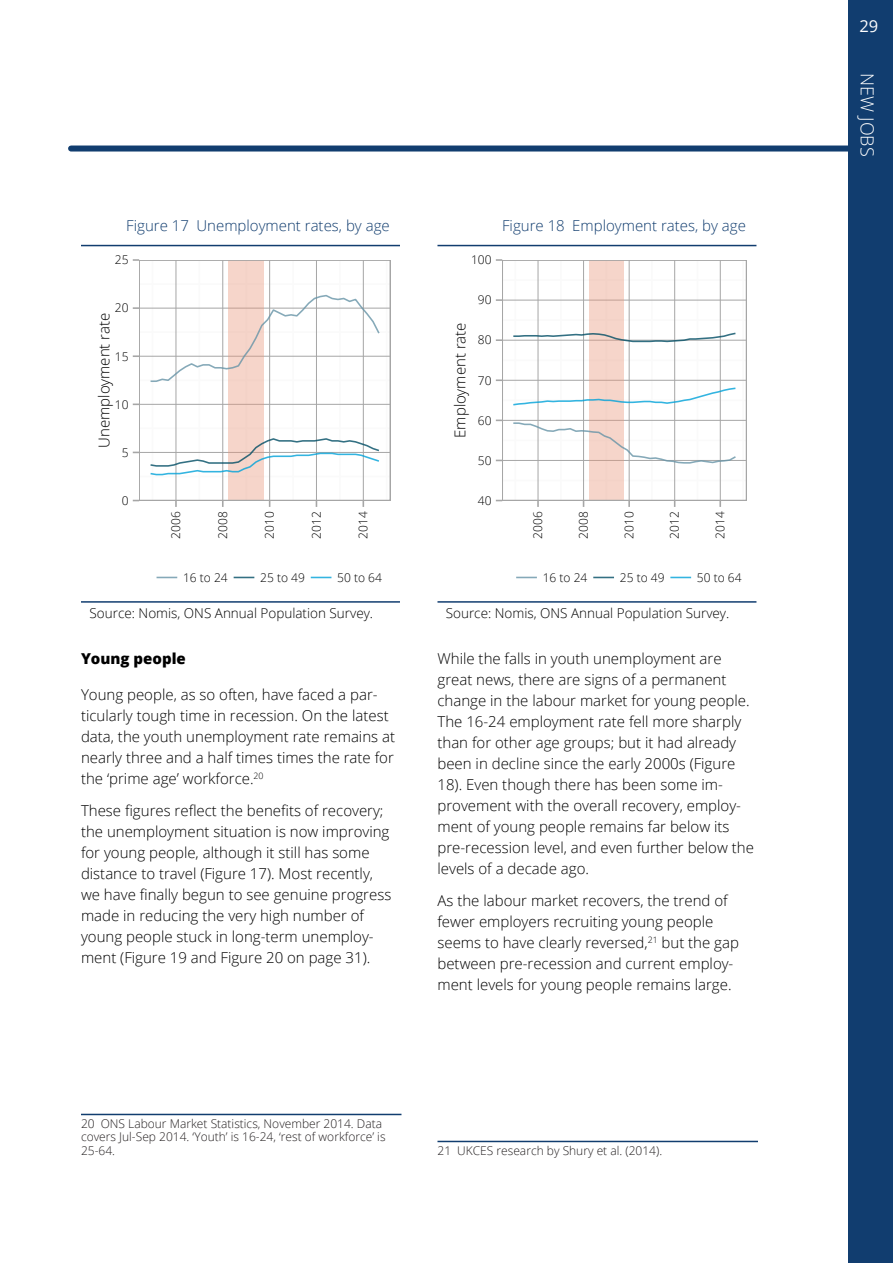
<style>
.page{position:relative;width:893px;height:1263px;background:#fff}
.page>*{position:absolute;margin:0;border:0;box-sizing:border-box;transform-origin:0 0}
.t1{font:300 18px "Open Sans";color:#fff}
.t2{font:16.5px "Open Sans";color:#fff}
.t3{font:300 15px/21px "Open Sans";color:#000}
.t4{font:300 15px "Open Sans";color:#113d6f}
.Heading_2{font:800 15px "Open Sans";color:#000}
.Source{font:300 13.5px "Open Sans";color:#000}
.Footnotes{font:300 12px/13.5px "Open Sans";color:#231f20}
.t5{font:300 12px "Open Sans";color:#000}
</style>
<div class="page">
<div style="left:71px;top:146px;width:782px;height:6px;background:#113d6f"></div>
<div style="left:849px;top:0;width:44px;height:1263px;background:#113d6f"></div>
<hr style="left:81px;top:1114px;width:320px;height:1px;background:#113d6f">
<hr style="left:437px;top:1141px;width:321px;height:1px;background:#113d6f">
<hr style="left:139px;top:476px;width:251px;height:1px;background:#fafafa">
<hr style="left:139px;top:428px;width:251px;height:1px;background:#fafafa">
<hr style="left:139px;top:379px;width:251px;height:2px;background:#fafafa">
<hr style="left:139px;top:331px;width:251px;height:2px;background:#fafafa">
<hr style="left:139px;top:283px;width:251px;height:2px;background:#fafafa">
<hr style="left:152px;top:260px;width:1px;height:240px;background:#fafafa">
<hr style="left:199px;top:260px;width:1px;height:240px;background:#fafafa">
<hr style="left:292px;top:260px;width:2px;height:240px;background:#fafafa">
<hr style="left:339px;top:260px;width:2px;height:240px;background:#fafafa">
<hr style="left:386px;top:260px;width:1px;height:240px;background:#fafafa">
<hr style="left:139px;top:500px;width:251px;height:1px;background:#a6a6a6">
<hr style="left:139px;top:452px;width:251px;height:1px;background:#a6a6a6">
<hr style="left:139px;top:404px;width:251px;height:1px;background:#a6a6a6">
<hr style="left:139px;top:356px;width:251px;height:1px;background:#a6a6a6">
<hr style="left:139px;top:308px;width:251px;height:1px;background:#a6a6a6">
<hr style="left:176px;top:260px;width:1px;height:240px;background:#a6a6a6">
<hr style="left:222px;top:260px;width:1px;height:240px;background:#a6a6a6">
<hr style="left:269px;top:260px;width:1px;height:240px;background:#a6a6a6">
<hr style="left:316px;top:260px;width:1px;height:240px;background:#a6a6a6">
<hr style="left:363px;top:260px;width:1px;height:240px;background:#a6a6a6">
<div style="left:229px;top:260px;width:35px;height:240px;background:#f6d5ca"></div>
<svg style="left:149px;top:294px;width:232px;height:89px"></svg>
<svg style="left:150px;top:437px;width:229px;height:39px"></svg>
<div style="left:139px;top:260px;width:251px;height:240px;border:2px solid #a6a6a6"></div>
<svg style="left:133px;top:403px;width:6px;height:2px"></svg>
<svg style="left:133px;top:355px;width:6px;height:2px"></svg>
<svg style="left:133px;top:307px;width:6px;height:2px"></svg>
<svg style="left:133px;top:259px;width:6px;height:2px"></svg>
<svg style="left:175px;top:501px;width:2px;height:6px"></svg>
<svg style="left:222px;top:501px;width:2px;height:6px"></svg>
<svg style="left:157px;top:577px;width:20px;height:1px"></svg>
<svg style="left:234px;top:577px;width:20px;height:1px"></svg>
<svg style="left:311px;top:577px;width:20px;height:1px"></svg>
<hr style="left:502px;top:480px;width:244px;height:1px;background:#fafafa">
<hr style="left:502px;top:440px;width:244px;height:1px;background:#fafafa">
<hr style="left:502px;top:399px;width:244px;height:2px;background:#fafafa">
<hr style="left:502px;top:359px;width:244px;height:2px;background:#fafafa">
<hr style="left:502px;top:319px;width:244px;height:2px;background:#fafafa">
<hr style="left:502px;top:279px;width:244px;height:2px;background:#fafafa">
<hr style="left:514px;top:260px;width:2px;height:240px;background:#fafafa">
<hr style="left:560px;top:260px;width:2px;height:240px;background:#fafafa">
<hr style="left:651px;top:260px;width:2px;height:240px;background:#fafafa">
<hr style="left:697px;top:260px;width:1px;height:240px;background:#fafafa">
<hr style="left:742px;top:260px;width:2px;height:240px;background:#fafafa">
<hr style="left:502px;top:500px;width:244px;height:1px;background:#a6a6a6">
<hr style="left:502px;top:460px;width:244px;height:1px;background:#a6a6a6">
<hr style="left:502px;top:420px;width:244px;height:1px;background:#a6a6a6">
<hr style="left:502px;top:380px;width:244px;height:1px;background:#a6a6a6">
<hr style="left:502px;top:340px;width:244px;height:1px;background:#a6a6a6">
<hr style="left:502px;top:300px;width:244px;height:1px;background:#a6a6a6">
<hr style="left:538px;top:260px;width:1px;height:240px;background:#a6a6a6">
<hr style="left:583px;top:260px;width:1px;height:240px;background:#a6a6a6">
<hr style="left:629px;top:260px;width:1px;height:240px;background:#a6a6a6">
<hr style="left:674px;top:260px;width:1px;height:240px;background:#a6a6a6">
<hr style="left:720px;top:260px;width:1px;height:240px;background:#a6a6a6">
<div style="left:589px;top:260px;width:34px;height:240px;background:#f6d5ca"></div>
<svg style="left:513px;top:422px;width:223px;height:42px"></svg>
<svg style="left:512px;top:331px;width:225px;height:12px"></svg>
<svg style="left:513px;top:386px;width:223px;height:20px"></svg>
<div style="left:502px;top:260px;width:244px;height:240px;border:2px solid #a6a6a6"></div>
<svg style="left:496px;top:379px;width:6px;height:2px"></svg>
<svg style="left:496px;top:339px;width:6px;height:2px"></svg>
<svg style="left:496px;top:299px;width:6px;height:2px"></svg>
<svg style="left:496px;top:259px;width:6px;height:2px"></svg>
<svg style="left:537px;top:501px;width:2px;height:6px"></svg>
<svg style="left:628px;top:501px;width:2px;height:6px"></svg>
<svg style="left:719px;top:501px;width:2px;height:6px"></svg>
<svg style="left:516px;top:577px;width:21px;height:1px"></svg>
<svg style="left:593px;top:577px;width:21px;height:1px"></svg>
<svg style="left:670px;top:577px;width:21px;height:1px"></svg>
<hr style="left:81px;top:245px;width:319px;height:1px;background:#113d6f">
<hr style="left:437px;top:245px;width:319px;height:1px;background:#113d6f">
<hr style="left:81px;top:601px;width:319px;height:2px;background:#113d6f">
<hr style="left:437px;top:601px;width:319px;height:2px;background:#113d6f">
<p class="t4" style="left:126px;top:216px;width:265px">Figure 17 Unemployment rates, by age</p>
<p class="t4" style="left:502px;top:216px;width:245px">Figure 18 Employment rates, by age</p>
<p class="t5" style="left:115px;top:252px;width:15px">25</p>
<p class="t5" style="left:115px;top:300px;width:15px">20</p>
<p class="t3" style="left:93px;top:448px;width:136px;rotate:-90deg">Unemployment rate</p>
<p class="t5" style="left:115px;top:348px;width:15px">15</p>
<p class="t5" style="left:115px;top:396px;width:15px">10</p>
<p class="t5" style="left:122px;top:444px;width:8px">5</p>
<p class="t5" style="left:122px;top:492px;width:8px">0</p>
<p class="t5" style="left:168px;top:539px;width:29px;rotate:-90deg">2006</p>
<p class="t5" style="left:214px;top:539px;width:29px;rotate:-90deg">2008</p>
<p class="t5" style="left:261px;top:539px;width:29px;rotate:-90deg">2010</p>
<p class="t5" style="left:308px;top:539px;width:29px;rotate:-90deg">2012</p>
<p class="t5" style="left:355px;top:539px;width:29px;rotate:-90deg">2014</p>
<p class="t5" style="left:183px;top:569px;width:46px">16 to 24</p>
<p class="t5" style="left:260px;top:569px;width:46px">25 to 49</p>
<p class="t5" style="left:337px;top:569px;width:46px">50 to 64</p>
<p class="t5" style="left:471px;top:252px;width:22px">100</p>
<p class="t3" style="left:449px;top:438px;width:117px;rotate:-90deg">Employment rate</p>
<p class="t5" style="left:478px;top:292px;width:15px">90</p>
<p class="t5" style="left:478px;top:332px;width:15px">80</p>
<p class="t5" style="left:478px;top:372px;width:15px">70</p>
<p class="t5" style="left:478px;top:412px;width:15px">60</p>
<p class="t5" style="left:478px;top:452px;width:15px">50</p>
<p class="t5" style="left:478px;top:492px;width:15px">40</p>
<p class="t5" style="left:530px;top:539px;width:29px;rotate:-90deg">2006</p>
<p class="t5" style="left:575px;top:539px;width:29px;rotate:-90deg">2008</p>
<p class="t5" style="left:621px;top:539px;width:29px;rotate:-90deg">2010</p>
<p class="t5" style="left:666px;top:539px;width:29px;rotate:-90deg">2012</p>
<p class="t5" style="left:712px;top:539px;width:29px;rotate:-90deg">2014</p>
<p class="t5" style="left:543px;top:569px;width:46px">16 to 24</p>
<p class="t5" style="left:620px;top:569px;width:46px">25 to 49</p>
<p class="t5" style="left:697px;top:569px;width:46px">50 to 64</p>
<p class="Source" style="left:90px;top:604px;width:285px">Source: Nomis, ONS Annual Population Survey.</p>
<p class="Source" style="left:446px;top:604px;width:285px">Source: Nomis, ONS Annual Population Survey.</p>
<p class="Heading_2" style="left:81px;top:647px;width:106px">Young people</p>
<p class="t3" style="left:81px;top:684px;width:316px">Young people, as so often, have faced a par&shy;ticularly tough time in recession. On the latest data, the youth unemployment rate remains at nearly three and a half times times the rate for the ‘prime age’ workforce.<sup>20</sup></p>
<p class="t3" style="left:81px;top:799px;width:312px">These figures reflect the benefits of recovery; the unemployment situation is now improving for young people, although it still has some distance to travel (Figure 17). Most recently, we have finally begun to see genuine progress made in reducing the very high number of young people stuck in long-term unemploy&shy;ment (Figure 19 and Figure 20 on page 31).</p>
<p class="t3" style="left:437px;top:648px;width:318px">While the falls in youth unemployment are great news, there are signs of a permanent change in the labour market for young people.<br>The 16-24 employment rate fell more sharply than for other age groups; but it had already been in decline since the early 2000s (Figure 18). Even though there has been some im&shy;provement with the overall recovery, employ&shy;ment of young people remains far below its pre-recession level, and even further below the levels of a decade ago.</p>
<p class="t3" style="left:437px;top:889px;width:303px">As the labour market recovers, the trend of fewer employers recruiting young people seems to have clearly reversed,<sup>21</sup> but the gap between pre-recession and current employ&shy;ment levels for young people remains large.</p>
<p class="Footnotes" style="left:81px;top:1116px;width:306px">20 ONS Labour Market Statistics, November 2014. Data covers Jul-Sep 2014. ‘Youth’ is 16-24, ‘rest of workforce’ is<br>25-64.</p>
<p class="Footnotes" style="left:437px;top:1143px;width:226px">21 UKCES research by Shury et al. (2014).</p>
<p class="t2" style="left:859px;top:15px;width:20px">29</p>
<p class="t1" style="left:880px;top:73px;width:84px;rotate:90deg">NEW JOBS</p>
</div>
